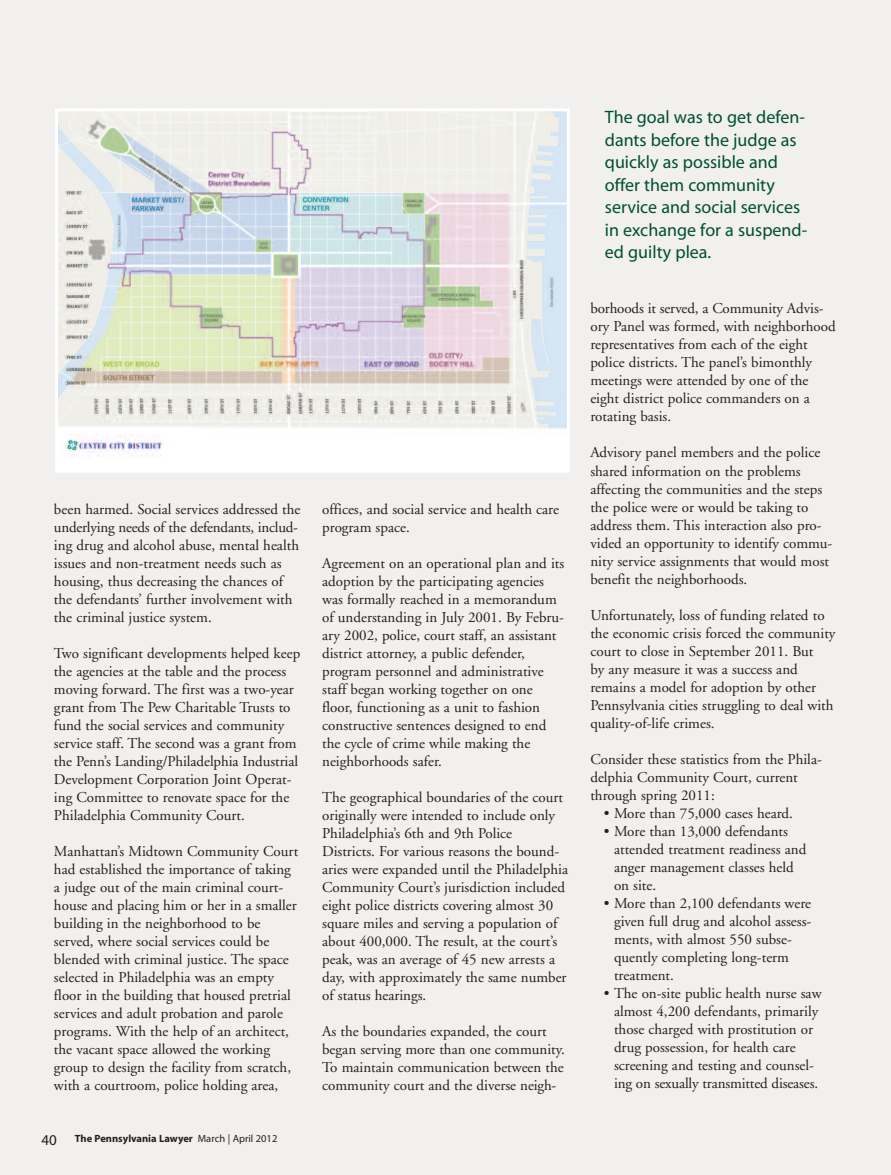
<style>
.page{position:relative;width:891px;height:1175px;background:#fff}
.page>*{position:absolute;margin:0;border:0;box-sizing:border-box;transform-origin:0 0}
.t1{font:18px/22.5px "Myriad";color:#00502e}
.t2{font:15px/18px "Adobe Garamond";color:#231f20}
.t3{font:700 10.5px "Myriad";color:#231f20}
.s1{font-weight:400;font-size:15px}
.s2{font-weight:400}
</style>
<div class="page">
<div style="left:0;top:0;width:891px;height:1174px;background:#f1f0ee"></div>
<img style="left:59px;top:112px;width:507px;height:352px">
<div style="left:55px;top:108px;width:515px;height:364px;border:3px solid #fff"></div>
<p class="t2" style="left:54px;top:501px;width:248px">been harmed. Social services addressed the underlying needs of the defendants, includ&shy;ing drug and alcohol abuse, mental health issues and non-treatment needs such as housing, thus decreasing the chances of the defendants’ further involvement with the criminal justice system.</p>
<p class="t2" style="left:54px;top:645px;width:248px">Two significant developments helped keep the agencies at the table and the process moving forward. The first was a two-year grant from The Pew Charitable Trusts to fund the social services and community service staff. The second was a grant from the Penn’s Landing/Philadelphia Industrial Development Corporation Joint Operat&shy;ing Committee to renovate space for the Philadelphia Community Court.</p>
<p class="t2" style="left:54px;top:843px;width:246px">Manhattan’s Midtown Community Court had established the importance of taking a judge out of the main criminal court&shy;house and placing him or her in a smaller building in the neighborhood to be served, where social services could be blended with criminal justice. The space selected in Philadelphia was an empty floor in the building that housed pretrial services and adult probation and parole programs. With the help of an architect, the vacant space allowed the working group to design the facility from scratch, with a courtroom, police holding area,</p>
<p class="t3" style="left:41px;top:1134px;width:237px"><span class="s1">40</span> The Pennsylvania Lawyer <span class="s2">March | April 2012</span></p>
<p class="t2" style="left:322px;top:501px;width:238px">offices, and social service and health care program space.</p>
<p class="t2" style="left:322px;top:555px;width:244px">Agreement on an operational plan and its adoption by the participating agencies was formally reached in a memorandum of understanding in July 2001. By Febru&shy;ary 2002, police, court staff, an assistant district attorney, a public defender, program personnel and administrative staff began working together on one floor, functioning as a unit to fashion constructive sentences designed to end the cycle of crime while making the neighborhoods safer.</p>
<p class="t2" style="left:322px;top:789px;width:247px">The geographical boundaries of the court originally were intended to include only Philadelphia’s 6th and 9th Police Districts. For various reasons the bound&shy;aries were expanded until the Philadelphia Community Court’s jurisdiction included eight police districts covering almost 30 square miles and serving a population of about 400,000. The result, at the court’s peak, was an average of 45 new arrests a day, with approximately the same number of status hearings.</p>
<p class="t2" style="left:322px;top:1023px;width:244px">As the boundaries expanded, the court began serving more than one community.<br>To maintain communication between the community court and the diverse neigh-</p>
<p class="t1" style="left:605px;top:107px;width:204px">The goal was to get defen&shy;dants before the judge as quickly as possible and offer them community service and social services in exchange for a suspend&shy;ed guilty plea.</p>
<p class="t2" style="left:590px;top:301px;width:247px">borhoods it served, a Community Advis&shy;ory Panel was formed, with neighborhood representatives from each of the eight police districts. The panel’s bimonthly meetings were attended by one of the eight district police commanders on a rotating basis.</p>
<p class="t2" style="left:590px;top:445px;width:244px">Advisory panel members and the police shared information on the problems affecting the communities and the steps the police were or would be taking to address them. This interaction also pro&shy;vided an opportunity to identify commu&shy;nity service assignments that would most benefit the neighborhoods.</p>
<p class="t2" style="left:590px;top:607px;width:247px">Unfortunately, loss of funding related to the economic crisis forced the community court to close in September 2011. But<br>by any measure it was a success and remains a model for adoption by other Pennsylvania cities struggling to deal with quality-of-life crimes.</p>
<p class="t2" style="left:590px;top:751px;width:233px">Consider these statistics from the Phila&shy;delphia Community Court, current through spring 2011:</p>
<p class="t2" style="left:604px;top:805px;width:191px">• More than 75,000 cases heard.</p>
<p class="t2" style="left:614px;top:823px;width:194px;text-indent:-10px">• More than 13,000 defendants attended treatment readiness and anger management classes held on site.</p>
<p class="t2" style="left:614px;top:895px;width:199px;text-indent:-10px">• More than 2,100 defendants were given full drug and alcohol assess&shy;ments, with almost 550 subse&shy;quently completing long-term treatment.</p>
<p class="t2" style="left:614px;top:985px;width:209px;text-indent:-10px">• The on-site public health nurse saw almost 4,200 defendants, primarily those charged with prostitution or drug possession, for health care screening and testing and counsel&shy;ing on sexually transmitted diseases.</p>
</div>
